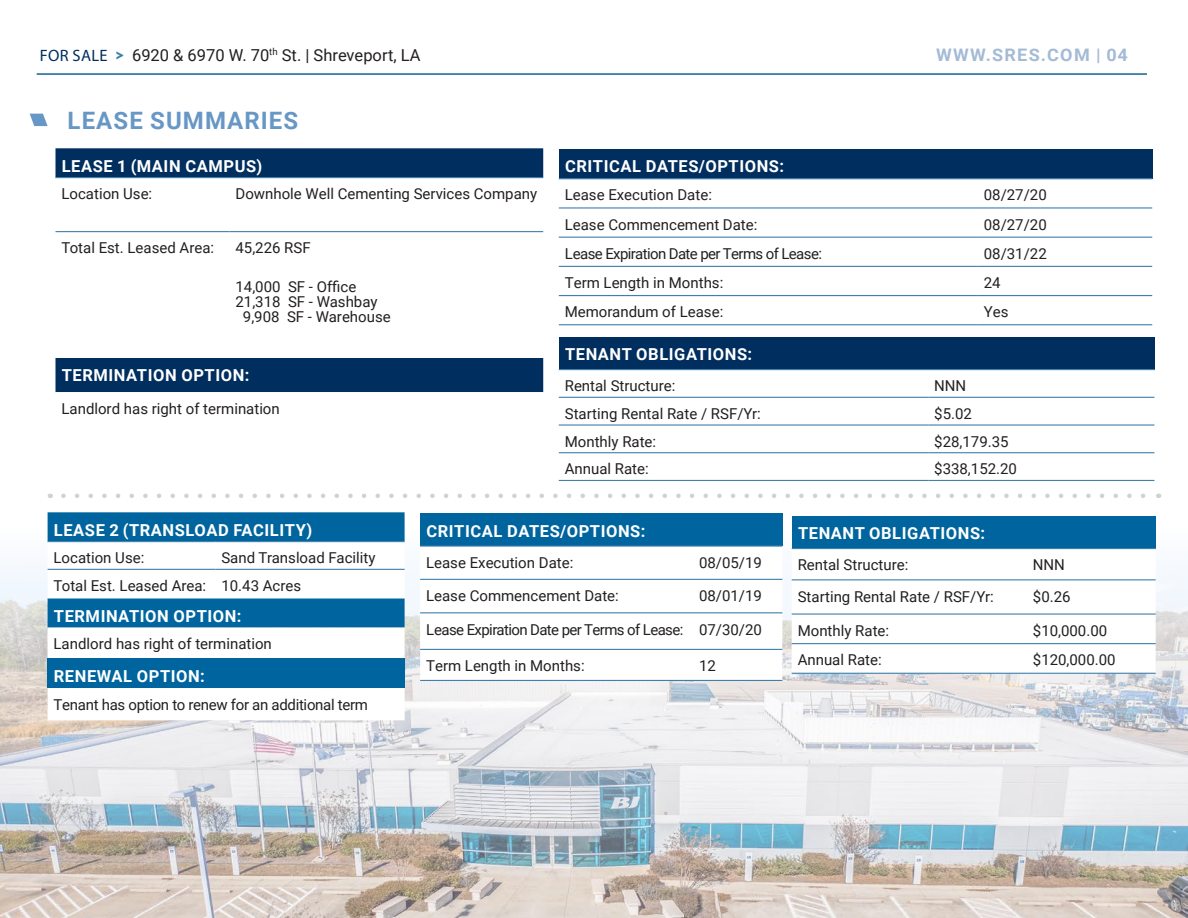
<style>
.page{position:relative;width:1188px;height:918px;background:#fff}
.page>*{position:absolute;margin:0;border:0;box-sizing:border-box;transform-origin:0 0}
.t1{font:700 24px "Roboto";letter-spacing:.045em;color:#6797c5}
.t2{font:700 17.25px "Roboto";letter-spacing:.075em;color:#a4bbd5;scale:1.04 1}
.t3{font:700 16.5px "Roboto";letter-spacing:.035em;color:#fff}
.t4{font:16.5px "Roboto";color:#231f20}
.t5{font:15px "Roboto";color:#231f20}
.t6{font:15px "Roboto";letter-spacing:-.04em;color:#231f20}
.t7{font:15px "Roboto";letter-spacing:-.02em;color:#231f20}
.s1{font-family:"Myriad Pro";color:#002e5e}
.s2{font-family:"Lato";font-weight:900;color:#4080ab}
</style>
<div class="page">
<img style="left:0;top:529px;width:1188px;height:389px">
<svg style="left:30px;top:114px;width:18px;height:12px"></svg>
<div style="left:792px;top:516px;width:364px;height:33px;background:#00659e"></div>
<svg style="left:792px;top:549px;width:364px;height:124px"></svg>
<svg style="left:792px;top:580px;width:364px;height:33px"></svg>
<hr style="left:792px;top:548px;width:235px;height:1px;background:#4080ab">
<hr style="left:1027px;top:548px;width:129px;height:1px;background:#4080ab">
<hr style="left:792px;top:579px;width:235px;height:1px;background:#4080ab">
<hr style="left:1027px;top:579px;width:129px;height:1px;background:#4080ab">
<hr style="left:792px;top:613px;width:235px;height:2px;background:#4080ab">
<hr style="left:1027px;top:613px;width:129px;height:2px;background:#4080ab">
<hr style="left:792px;top:643px;width:235px;height:1px;background:#4080ab">
<hr style="left:1027px;top:643px;width:129px;height:1px;background:#4080ab">
<hr style="left:792px;top:673px;width:235px;height:1px;background:#4080ab">
<hr style="left:1027px;top:673px;width:129px;height:1px;background:#4080ab">
<div style="left:48px;top:512px;width:357px;height:29px;background:#00659e"></div>
<svg style="left:48px;top:542px;width:357px;height:178px"></svg>
<div style="left:48px;top:659px;width:357px;height:29px;background:#00659e"></div>
<hr style="left:48px;top:541px;width:167px;height:1px;background:#4080ab">
<hr style="left:215px;top:541px;width:190px;height:1px;background:#4080ab">
<hr style="left:48px;top:569px;width:167px;height:1px;background:#4080ab">
<hr style="left:215px;top:569px;width:190px;height:1px;background:#4080ab">
<div style="left:420px;top:513px;width:362px;height:33px;background:#00659e"></div>
<svg style="left:420px;top:547px;width:362px;height:133px"></svg>
<svg style="left:420px;top:580px;width:362px;height:32px"></svg>
<hr style="left:420px;top:545px;width:273px;height:2px;background:#4080ab">
<hr style="left:693px;top:545px;width:89px;height:2px;background:#4080ab">
<hr style="left:420px;top:579px;width:273px;height:1px;background:#4080ab">
<hr style="left:693px;top:579px;width:89px;height:1px;background:#4080ab">
<hr style="left:420px;top:612px;width:273px;height:1px;background:#4080ab">
<hr style="left:693px;top:612px;width:89px;height:1px;background:#4080ab">
<hr style="left:420px;top:649px;width:273px;height:1px;background:#4080ab">
<hr style="left:693px;top:649px;width:89px;height:1px;background:#4080ab">
<hr style="left:420px;top:680px;width:273px;height:1px;background:#4080ab">
<hr style="left:693px;top:680px;width:89px;height:1px;background:#4080ab">
<hr style="left:37px;top:73px;width:1110px;height:2px;background:#4080ab">
<svg style="left:63px;top:494px;width:1083px;height:4px"></svg>
<div style="left:559px;top:337px;width:595px;height:33px;background:#002e5e"></div>
<svg style="left:559px;top:370px;width:595px;height:110px"></svg>
<svg style="left:559px;top:398px;width:595px;height:26px"></svg>
<hr style="left:559px;top:369px;width:369px;height:1px;background:#4080ab">
<hr style="left:928px;top:369px;width:226px;height:1px;background:#4080ab">
<hr style="left:559px;top:397px;width:369px;height:1px;background:#4080ab">
<hr style="left:928px;top:397px;width:226px;height:1px;background:#4080ab">
<hr style="left:559px;top:424px;width:369px;height:2px;background:#4080ab">
<hr style="left:928px;top:424px;width:226px;height:2px;background:#4080ab">
<hr style="left:559px;top:452px;width:369px;height:1px;background:#4080ab">
<hr style="left:928px;top:452px;width:226px;height:1px;background:#4080ab">
<hr style="left:559px;top:480px;width:369px;height:1px;background:#4080ab">
<hr style="left:928px;top:480px;width:226px;height:1px;background:#4080ab">
<div style="left:56px;top:148px;width:487px;height:31px;background:#002e5e"></div>
<svg style="left:56px;top:232px;width:487px;height:160px"></svg>
<hr style="left:56px;top:177px;width:174px;height:1px;background:#4080ab">
<hr style="left:230px;top:177px;width:313px;height:1px;background:#4080ab">
<hr style="left:56px;top:231px;width:174px;height:1px;background:#4080ab">
<hr style="left:230px;top:231px;width:313px;height:1px;background:#4080ab">
<div style="left:559px;top:149px;width:593px;height:30px;background:#002e5e"></div>
<svg style="left:559px;top:179px;width:593px;height:118px"></svg>
<svg style="left:559px;top:209px;width:593px;height:28px"></svg>
<hr style="left:559px;top:178px;width:419px;height:1px;background:#4080ab">
<hr style="left:978px;top:178px;width:174px;height:1px;background:#4080ab">
<hr style="left:559px;top:207px;width:419px;height:2px;background:#4080ab">
<hr style="left:978px;top:207px;width:174px;height:2px;background:#4080ab">
<hr style="left:559px;top:237px;width:419px;height:1px;background:#4080ab">
<hr style="left:978px;top:237px;width:174px;height:1px;background:#4080ab">
<hr style="left:559px;top:266px;width:419px;height:1px;background:#4080ab">
<hr style="left:978px;top:266px;width:174px;height:1px;background:#4080ab">
<hr style="left:559px;top:295px;width:419px;height:1px;background:#4080ab">
<hr style="left:978px;top:295px;width:174px;height:1px;background:#4080ab">
<hr style="left:559px;top:324px;width:419px;height:1px;background:#4080ab">
<hr style="left:978px;top:324px;width:174px;height:1px;background:#4080ab">
<p class="t4" style="left:40px;top:43px;width:382px"><span class="s1">FOR SALE</span> <span class="s2">&gt;</span> 6920 &amp; 6970 W. 70<sup>th</sup> St. | Shreveport, LA</p>
<p class="t1" style="left:68px;top:104px;width:232px">LEASE SUMMARIES</p>
<p class="t3" style="left:62px;top:154px;width:202px">LEASE 1 (MAIN CAMPUS)</p>
<p class="t5" style="left:62px;top:183px;width:92px">Location Use:</p>
<p class="t5" style="left:236px;top:183px;width:303px">Downhole Well Cementing Services Company</p>
<p class="t5" style="left:62px;top:238px;width:154px">Total Est. Leased Area:</p>
<p class="t5" style="left:236px;top:238px;width:77px">45,226 RSF</p>
<p class="t5" style="left:236px;top:276px;width:122px">14,000 SF - Office</p>
<p class="t5" style="left:236px;top:291px;width:144px">21,318 SF - Washbay</p>
<p class="t5" style="left:243px;top:306px;width:149px">9,908 SF - Warehouse</p>
<p class="t3" style="left:62px;top:364px;width:189px">TERMINATION OPTION:</p>
<p class="t5" style="left:62px;top:398px;width:220px">Landlord has right of termination</p>
<p class="t2" style="left:936px;top:43px;width:186px">WWW.SRES.COM | 04</p>
<p class="t3" style="left:565px;top:155px;width:220px">CRITICAL DATES/OPTIONS:</p>
<p class="t5" style="left:565px;top:185px;width:149px">Lease Execution Date:</p>
<p class="t5" style="left:984px;top:185px;width:64px">08/27/20</p>
<p class="t5" style="left:565px;top:214px;width:194px">Lease Commencement Date:</p>
<p class="t5" style="left:984px;top:214px;width:64px">08/27/20</p>
<p class="t6" style="left:565px;top:243px;width:259px">Lease Expiration Date per Terms of Lease:</p>
<p class="t5" style="left:984px;top:243px;width:64px">08/31/22</p>
<p class="t5" style="left:565px;top:272px;width:160px">Term Length in Months:</p>
<p class="t5" style="left:984px;top:272px;width:18px">24</p>
<p class="t5" style="left:565px;top:301px;width:160px">Memorandum of Lease:</p>
<p class="t5" style="left:984px;top:301px;width:26px">Yes</p>
<p class="t3" style="left:565px;top:343px;width:189px">TENANT OBLIGATIONS:</p>
<p class="t5" style="left:565px;top:375px;width:112px">Rental Structure:</p>
<p class="t5" style="left:934px;top:375px;width:34px">NNN</p>
<p class="t5" style="left:565px;top:403px;width:198px">Starting Rental Rate / RSF/Yr:</p>
<p class="t5" style="left:934px;top:403px;width:39px">$5.02</p>
<p class="t5" style="left:565px;top:431px;width:93px">Monthly Rate:</p>
<p class="t5" style="left:934px;top:431px;width:76px">$28,179.35</p>
<p class="t5" style="left:565px;top:459px;width:86px">Annual Rate:</p>
<p class="t5" style="left:934px;top:459px;width:84px">$338,152.20</p>
<p class="t3" style="left:54px;top:518px;width:260px">LEASE 2 (TRANSLOAD FACILITY)</p>
<p class="t5" style="left:54px;top:547px;width:92px">Location Use:</p>
<p class="t5" style="left:221px;top:547px;width:156px">Sand Transload Facility</p>
<p class="t5" style="left:54px;top:575px;width:154px">Total Est. Leased Area:</p>
<p class="t5" style="left:221px;top:575px;width:81px">10.43 Acres</p>
<p class="t3" style="left:54px;top:604px;width:189px">TERMINATION OPTION:</p>
<p class="t5" style="left:54px;top:633px;width:220px">Landlord has right of termination</p>
<p class="t3" style="left:54px;top:665px;width:152px">RENEWAL OPTION:</p>
<p class="t7" style="left:54px;top:694px;width:316px">Tenant has option to renew for an additional term</p>
<p class="t3" style="left:426px;top:519px;width:220px">CRITICAL DATES/OPTIONS:</p>
<p class="t5" style="left:426px;top:552px;width:149px">Lease Execution Date:</p>
<p class="t5" style="left:699px;top:552px;width:64px">08/05/19</p>
<p class="t5" style="left:426px;top:585px;width:194px">Lease Commencement Date:</p>
<p class="t5" style="left:699px;top:585px;width:64px">08/01/19</p>
<p class="t6" style="left:426px;top:619px;width:259px">Lease Expiration Date per Terms of Lease:</p>
<p class="t5" style="left:699px;top:619px;width:64px">07/30/20</p>
<p class="t5" style="left:426px;top:655px;width:160px">Term Length in Months:</p>
<p class="t5" style="left:699px;top:655px;width:18px">12</p>
<p class="t3" style="left:798px;top:522px;width:189px">TENANT OBLIGATIONS:</p>
<p class="t5" style="left:798px;top:554px;width:112px">Rental Structure:</p>
<p class="t5" style="left:1033px;top:554px;width:34px">NNN</p>
<p class="t5" style="left:798px;top:586px;width:198px">Starting Rental Rate / RSF/Yr:</p>
<p class="t5" style="left:1033px;top:586px;width:39px">$0.26</p>
<p class="t5" style="left:798px;top:620px;width:93px">Monthly Rate:</p>
<p class="t5" style="left:1033px;top:620px;width:76px">$10,000.00</p>
<p class="t5" style="left:798px;top:650px;width:86px">Annual Rate:</p>
<p class="t5" style="left:1033px;top:650px;width:84px">$120,000.00</p>
</div>
